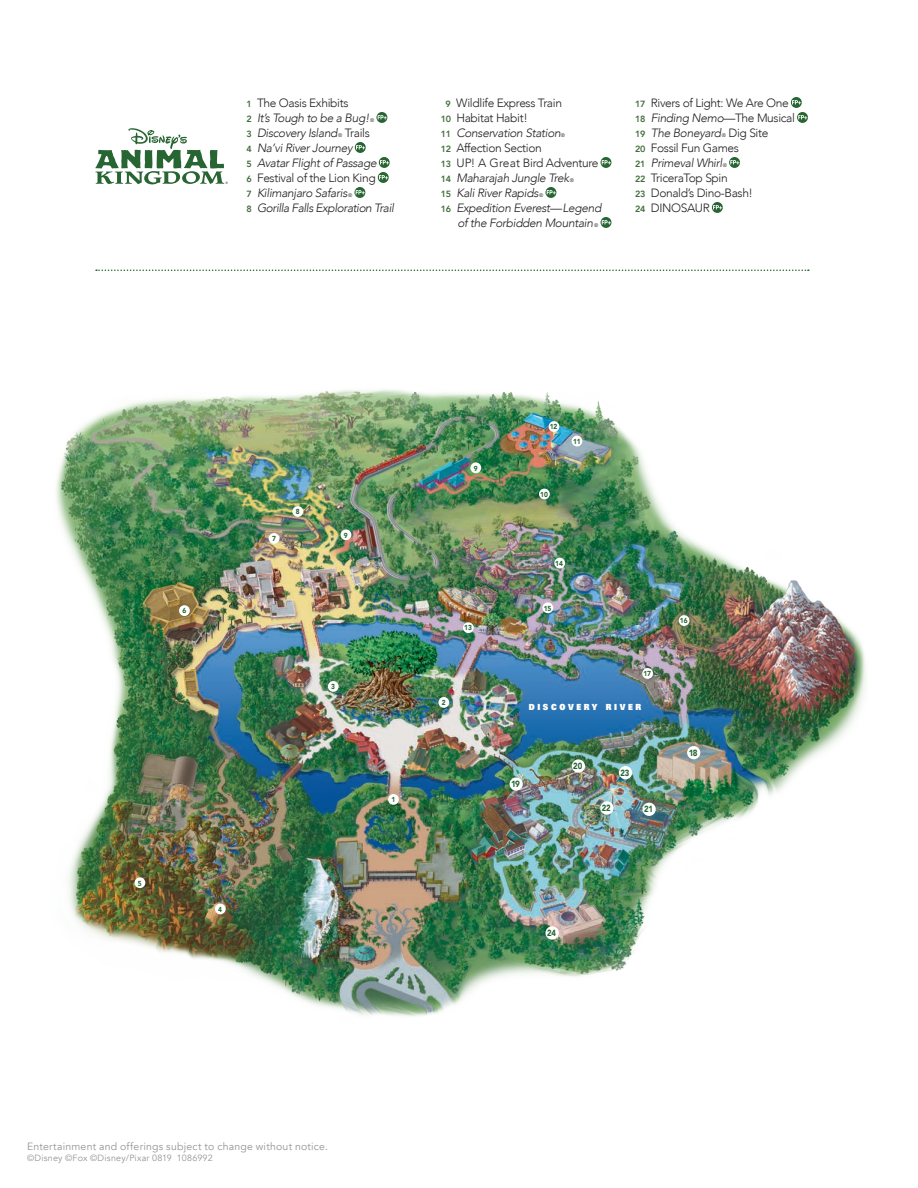
<style>
.page{position:relative;width:918px;height:1188px;background:#fff}
.page>*{position:absolute;margin:0;border:0;box-sizing:border-box;transform-origin:0 0}
.t1{font:italic 300 12px/15px "Avenir";letter-spacing:-.03em;color:#231f20}
.t2{font:300 12px "Avenir";letter-spacing:-.03em;color:#231f20}
.t3{font:10.5px "Avenir";letter-spacing:.02em;color:#939598}
.t4{font:9px "Avenir";letter-spacing:.025em;color:#939598}
.t5{font:900 9px "Avenir";letter-spacing:-.02em;color:#276532;scale:.86 1}
.t6{font:900 9px "Avenir";letter-spacing:-.02em;color:#276532;scale:.9 1}
.t7{font:8.4px "Univers LT Std X Black";letter-spacing:.35em;color:#fff;scale:.9 1}
.t8{font:900 7.2px "Avenir";color:#276532;scale:.9 1}
.t9{font:300 5.25px "Avenir";color:#231f20}
.s1{font-weight:800;font-size:9px;color:#416e3c}
.s2{font-weight:800;font-style:normal;font-size:9px;color:#416e3c}
.s3{font-style:normal}
</style>
<div class="page">
<svg style="left:96px;top:270px;width:713px;height:1px"></svg>
<svg style="left:95px;top:128px;width:133px;height:56px"></svg>
<svg style="left:376px;top:112px;width:11px;height:11px"></svg>
<svg style="left:378px;top:115px;width:9px;height:5px"></svg>
<div style="left:355px;top:142px;width:11px;height:11px;background:#276532;border-radius:50%"></div>
<svg style="left:356px;top:145px;width:9px;height:5px"></svg>
<div style="left:379px;top:157px;width:11px;height:11px;background:#276532;border-radius:50%"></div>
<svg style="left:380px;top:160px;width:9px;height:5px"></svg>
<div style="left:378px;top:172px;width:11px;height:11px;background:#276532;border-radius:50%"></div>
<svg style="left:379px;top:175px;width:9px;height:5px"></svg>
<svg style="left:354px;top:187px;width:11px;height:11px"></svg>
<svg style="left:356px;top:190px;width:9px;height:5px"></svg>
<div style="left:601px;top:157px;width:10px;height:11px;background:#276532;border-radius:50%"></div>
<svg style="left:602px;top:160px;width:9px;height:5px"></svg>
<svg style="left:545px;top:187px;width:11px;height:11px"></svg>
<svg style="left:547px;top:190px;width:9px;height:5px"></svg>
<div style="left:601px;top:217px;width:10px;height:11px;background:#276532;border-radius:50%"></div>
<svg style="left:602px;top:220px;width:9px;height:5px"></svg>
<div style="left:791px;top:97px;width:11px;height:11px;background:#276532;border-radius:50%"></div>
<svg style="left:792px;top:100px;width:9px;height:5px"></svg>
<svg style="left:797px;top:112px;width:11px;height:11px"></svg>
<svg style="left:798px;top:115px;width:10px;height:5px"></svg>
<div style="left:729px;top:157px;width:11px;height:11px;background:#276532;border-radius:50%"></div>
<svg style="left:730px;top:160px;width:10px;height:5px"></svg>
<div style="left:712px;top:202px;width:11px;height:11px;background:#276532;border-radius:50%"></div>
<svg style="left:713px;top:205px;width:9px;height:5px"></svg>
<img style="left:56px;top:389px;width:810px;height:628px">
<div style="left:687px;top:746px;width:13px;height:13px;background:#fff;border-radius:50%"></div>
<div style="left:510px;top:777px;width:13px;height:14px;background:#fff;border-radius:50%"></div>
<div style="left:572px;top:759px;width:13px;height:14px;background:#fff;border-radius:50%"></div>
<div style="left:619px;top:766px;width:13px;height:13px;background:#fff;border-radius:50%"></div>
<div style="left:642px;top:803px;width:14px;height:13px;background:#fff;border-radius:50%"></div>
<div style="left:600px;top:801px;width:14px;height:14px;background:#fff;border-radius:50%"></div>
<div style="left:545px;top:926px;width:14px;height:14px;background:#fff;border-radius:50%"></div>
<div style="left:388px;top:794px;width:11px;height:11px;background:#fff;border-radius:50%"></div>
<div style="left:438px;top:697px;width:11px;height:11px;background:#fff;border-radius:50%"></div>
<div style="left:328px;top:681px;width:11px;height:11px;background:#fff;border-radius:50%"></div>
<div style="left:215px;top:904px;width:11px;height:10px;background:#fff;border-radius:50%"></div>
<div style="left:135px;top:877px;width:10px;height:11px;background:#fff;border-radius:50%"></div>
<div style="left:179px;top:605px;width:11px;height:11px;background:#fff;border-radius:50%"></div>
<div style="left:269px;top:533px;width:10px;height:11px;background:#fff;border-radius:50%"></div>
<div style="left:292px;top:506px;width:11px;height:11px;background:#fff;border-radius:50%"></div>
<div style="left:341px;top:529px;width:10px;height:11px;background:#fff;border-radius:50%"></div>
<div style="left:470px;top:462px;width:11px;height:11px;background:#fff;border-radius:50%"></div>
<div style="left:539px;top:489px;width:11px;height:10px;background:#fff;border-radius:50%"></div>
<div style="left:549px;top:421px;width:10px;height:11px;background:#fff;border-radius:50%"></div>
<div style="left:463px;top:622px;width:11px;height:11px;background:#fff;border-radius:50%"></div>
<div style="left:554px;top:558px;width:11px;height:10px;background:#fff;border-radius:50%"></div>
<div style="left:542px;top:602px;width:11px;height:11px;background:#fff;border-radius:50%"></div>
<div style="left:679px;top:615px;width:11px;height:11px;background:#fff;border-radius:50%"></div>
<div style="left:642px;top:668px;width:11px;height:11px;background:#fff;border-radius:50%"></div>
<div style="left:572px;top:436px;width:10px;height:10px;background:#fff;border-radius:50%"></div>
<p class="t2" style="left:246px;top:96px;width:104px"><span class="s1">1</span> The Oasis Exhibits</p>
<p class="t1" style="left:246px;top:110px;width:125px"><span class="s2">2</span> It’s Tough to be a Bug!</p>
<p class="t9" style="left:370px;top:117px;width:6px">®</p>
<p class="t1" style="left:246px;top:125px;width:93px"><span class="s2">3</span> Discovery Island</p>
<p class="t9" style="left:338px;top:132px;width:6px">®</p>
<p class="t2" style="left:345px;top:126px;width:27px">Trails</p>
<p class="t1" style="left:246px;top:140px;width:108px"><span class="s2">4</span> Na’vi River Journey</p>
<p class="t1" style="left:246px;top:155px;width:132px"><span class="s2">5</span> Avatar Flight of Passage</p>
<p class="t2" style="left:246px;top:171px;width:131px"><span class="s1">6</span> Festival of the Lion King</p>
<p class="t1" style="left:246px;top:185px;width:103px"><span class="s2">7</span> Kilimanjaro Safaris</p>
<p class="t9" style="left:348px;top:192px;width:6px">®</p>
<p class="t1" style="left:246px;top:200px;width:149px"><span class="s2">8</span> Gorilla Falls Exploration Trail</p>
<p class="t2" style="left:446px;top:96px;width:118px"><span class="s1">9</span> Wildlife Express Train</p>
<p class="t2" style="left:441px;top:111px;width:88px"><span class="s1">10</span> Habitat Habit!</p>
<p class="t1" style="left:441px;top:125px;width:121px"><span class="s2">11</span> Conservation Station</p>
<p class="t9" style="left:561px;top:132px;width:6px">®</p>
<p class="t2" style="left:441px;top:141px;width:103px"><span class="s1">12</span> Affection Section</p>
<p class="t2" style="left:441px;top:156px;width:159px"><span class="s1">13</span> UP! A Great Bird Adventure</p>
<p class="t1" style="left:441px;top:170px;width:130px"><span class="s2">14</span> Maharajah Jungle Trek</p>
<p class="t9" style="left:570px;top:177px;width:6px">®</p>
<p class="t1" style="left:441px;top:185px;width:99px"><span class="s2">15</span> Kali River Rapids</p>
<p class="t9" style="left:539px;top:192px;width:6px">®</p>
<p class="t1" style="left:457px;top:200px;width:146px;text-indent:-17px"><span class="s2">16</span> Expedition Everest—Legend of the Forbidden Mountain</p>
<p class="t9" style="left:594px;top:222px;width:6px">®</p>
<p class="t2" style="left:635px;top:96px;width:155px"><span class="s1">17</span> Rivers of Light: We Are One</p>
<p class="t1" style="left:635px;top:110px;width:161px"><span class="s2">18</span> Finding Nemo<span class="s3">—The Musical</span></p>
<p class="t1" style="left:635px;top:125px;width:87px"><span class="s2">19</span> The Boneyard</p>
<p class="t9" style="left:722px;top:132px;width:6px">®</p>
<p class="t2" style="left:729px;top:126px;width:41px">Dig Site</p>
<p class="t2" style="left:635px;top:141px;width:105px"><span class="s1">20</span> Fossil Fun Games</p>
<p class="t1" style="left:635px;top:155px;width:89px"><span class="s2">21</span> Primeval Whirl</p>
<p class="t9" style="left:723px;top:162px;width:6px">®</p>
<p class="t2" style="left:635px;top:171px;width:94px"><span class="s1">22</span> TriceraTop Spin</p>
<p class="t2" style="left:635px;top:186px;width:119px"><span class="s1">23</span> Donald’s Dino-Bash!</p>
<p class="t2" style="left:635px;top:201px;width:76px"><span class="s1">24</span> DINOSAUR</p>
<p class="t8" style="left:182px;top:605px;width:6px">6</p>
<p class="t8" style="left:138px;top:877px;width:6px">5</p>
<p class="t8" style="left:218px;top:903px;width:6px">4</p>
<p class="t8" style="left:272px;top:533px;width:6px">7</p>
<p class="t8" style="left:296px;top:506px;width:6px">8</p>
<p class="t8" style="left:344px;top:529px;width:6px">9</p>
<p class="t8" style="left:331px;top:681px;width:6px">3</p>
<p class="t8" style="left:391px;top:794px;width:6px">1</p>
<p class="t8" style="left:474px;top:462px;width:6px">9</p>
<p class="t8" style="left:464px;top:622px;width:10px">13</p>
<p class="t8" style="left:442px;top:697px;width:6px">2</p>
<p class="t8" style="left:550px;top:421px;width:10px">12</p>
<p class="t8" style="left:573px;top:435px;width:10px">11</p>
<p class="t8" style="left:540px;top:488px;width:10px">10</p>
<p class="t8" style="left:555px;top:557px;width:10px">14</p>
<p class="t8" style="left:544px;top:602px;width:10px">15</p>
<p class="t8" style="left:643px;top:668px;width:10px">17</p>
<p class="t7" style="left:529px;top:701px;width:127px">DISCOVERY RIVER</p>
<p class="t6" style="left:511px;top:776px;width:11px">19</p>
<p class="t5" style="left:573px;top:758px;width:12px">20</p>
<p class="t5" style="left:620px;top:765px;width:12px">23</p>
<p class="t5" style="left:602px;top:800px;width:12px">22</p>
<p class="t5" style="left:644px;top:801px;width:12px">21</p>
<p class="t8" style="left:680px;top:615px;width:10px">16</p>
<p class="t6" style="left:689px;top:745px;width:11px">18</p>
<p class="t5" style="left:547px;top:925px;width:12px">24</p>
<p class="t3" style="left:27px;top:1140px;width:302px">Entertainment and offerings subject to change without notice.</p>
<p class="t4" style="left:27px;top:1153px;width:187px">©Disney ©Fox ©Disney/Pixar 0819 1086992</p>
</div>
